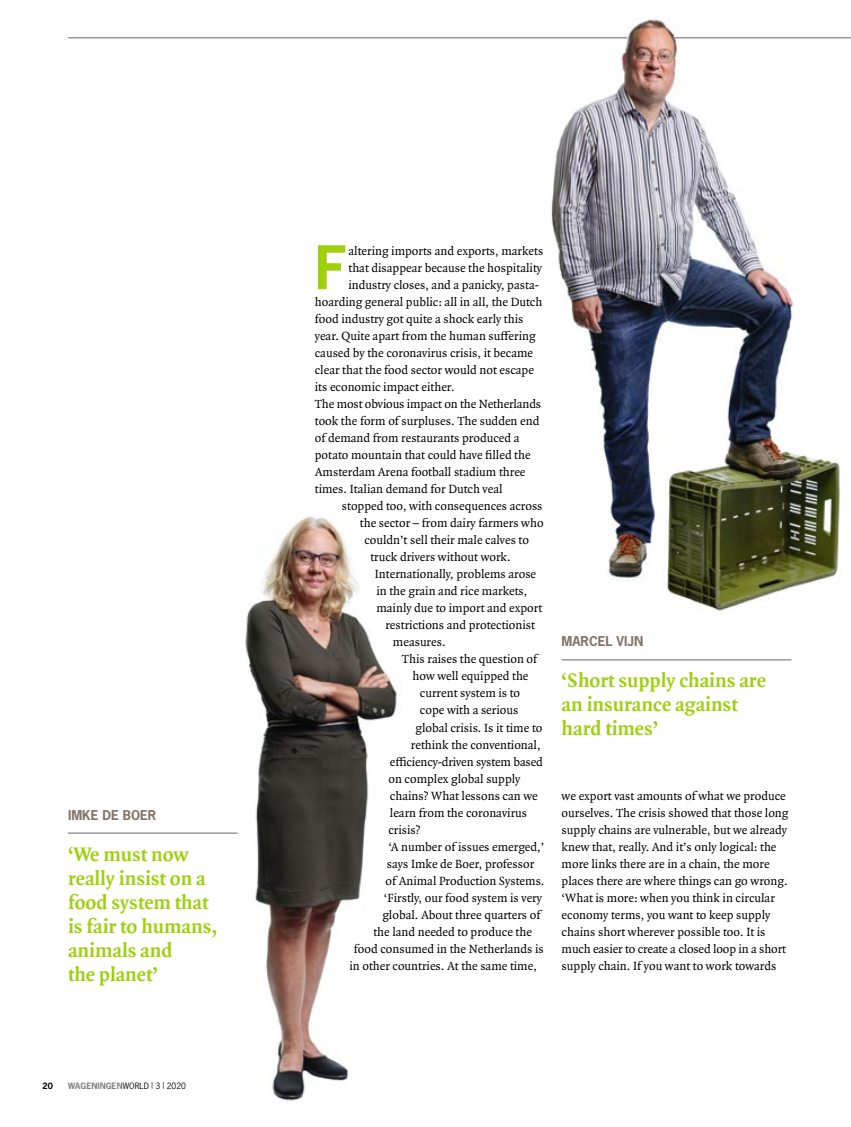
<style>
.page{position:relative;width:851px;height:1127px;background:#fff}
.page>*{position:absolute;margin:0;border:0;box-sizing:border-box;transform-origin:0 0}
.t1{font:700 56.4px "News Gothic Std";color:#9ed00d}
.t2{font:700 21px/24px "Quadraat OT";color:#9ed00d}
.t3{font:12.75px/17px "Quadraat OT";color:#000}
.t4{font:700 12.75px "News Gothic Std";color:#847469}
.t5{font:700 8.25px "News Gothic Std";letter-spacing:.01em;color:#818181}
.t6{font:700 8.25px "News Gothic Std";color:#000}
.s1{font-weight:400;color:#000}
</style>
<div class="page">
<img style="left:517px;top:19px;width:324px;height:592px">
<img style="left:186px;top:516px;width:211px;height:585px">
<svg style="left:674px;top:21px;width:176px;height:18px"></svg>
<hr style="left:68px;top:37px;width:559px;height:1px;background:#676767">
<hr style="left:68px;top:833px;width:170px;height:1px;background:#676767">
<hr style="left:561px;top:659px;width:230px;height:1px;background:#676767">
<p class="t4" style="left:68px;top:806px;width:90px">IMKE DE BOER</p>
<h2 class="t2" style="left:68px;top:842px;width:151px">‘We must now really insist on a food system that is fair to humans, animals and<br>the planet’</h2>
<p class="t6" style="left:43px;top:1080px;width:12px">20</p>
<p class="t5" style="left:68px;top:1080px;width:119px">WAGENINGEN<span class="s1">WORLD</span> <sup>|</sup> <span class="s1">3</span> <sup>|</sup> <span class="s1">2020</span></p>
<h1 class="t1" style="left:315px;top:230px;width:33px">F</h1>
<p class="t3" style="left:348px;top:243px;width:196px">altering imports and exports, markets</p>
<p class="t3" style="left:348px;top:260px;width:195px">that disappear because the hospitality</p>
<p class="t3" style="left:348px;top:277px;width:192px">industry closes, and a panicky, pasta-</p>
<p class="t3" style="left:315px;top:294px;width:229px">hoarding general public: all in all, the Dutch</p>
<p class="t3" style="left:315px;top:311px;width:210px">food industry got quite a shock early this</p>
<p class="t3" style="left:315px;top:328px;width:222px">year. Quite apart from the human suffering</p>
<p class="t3" style="left:315px;top:345px;width:220px">caused by the coronavirus crisis, it became</p>
<p class="t3" style="left:315px;top:362px;width:220px">clear that the food sector would not escape</p>
<p class="t3" style="left:315px;top:379px;width:141px">its economic impact either.</p>
<p class="t3" style="left:315px;top:396px;width:228px">The most obvious impact on the Netherlands</p>
<p class="t3" style="left:315px;top:413px;width:226px">took the form of surpluses. The sudden end</p>
<p class="t3" style="left:315px;top:430px;width:206px">of demand from restaurants produced a</p>
<p class="t3" style="left:315px;top:447px;width:217px">potato mountain that could have filled the</p>
<p class="t3" style="left:315px;top:464px;width:212px">Amsterdam Arena football stadium three</p>
<p class="t3" style="left:315px;top:481px;width:189px">times. Italian demand for Dutch veal</p>
<p class="t3" style="left:342px;top:498px;width:202px">stopped too, with consequences across</p>
<p class="t3" style="left:360px;top:515px;width:185px">the sector – from dairy farmers who</p>
<p class="t3" style="left:364px;top:532px;width:166px">couldn’t sell their male calves to</p>
<p class="t3" style="left:370px;top:549px;width:142px">truck drivers without work.</p>
<p class="t3" style="left:375px;top:566px;width:163px">Internationally, problems arose</p>
<p class="t3" style="left:376px;top:583px;width:152px">in the grain and rice markets,</p>
<p class="t3" style="left:376px;top:600px;width:167px">mainly due to import and export</p>
<p class="t3" style="left:385px;top:617px;width:151px">restrictions and protectionist</p>
<p class="t3" style="left:393px;top:634px;width:54px">measures.</p>
<p class="t3" style="left:402px;top:651px;width:137px">This raises the question of</p>
<p class="t3" style="left:412px;top:668px;width:117px">how well equipped the</p>
<p class="t3" style="left:420px;top:685px;width:102px">current system is to</p>
<p class="t3" style="left:420px;top:702px;width:100px">cope with a serious</p>
<p class="t3" style="left:415px;top:719px;width:128px">global crisis. Is it time to</p>
<p class="t3" style="left:411px;top:736px;width:131px">rethink the conventional,</p>
<p class="t3" style="left:390px;top:753px;width:154px">efficiency-driven system based</p>
<p class="t3" style="left:388px;top:770px;width:133px">on complex global supply</p>
<p class="t3" style="left:390px;top:787px;width:149px">chains? What lessons can we</p>
<p class="t3" style="left:390px;top:804px;width:139px">learn from the coronavirus</p>
<p class="t3" style="left:388px;top:821px;width:34px">crisis?</p>
<p class="t3" style="left:388px;top:838px;width:157px">‘A number of issues emerged,’</p>
<p class="t3" style="left:387px;top:855px;width:149px">says Imke de Boer, professor</p>
<p class="t3" style="left:385px;top:872px;width:161px">of Animal Production Systems.</p>
<p class="t3" style="left:384px;top:889px;width:159px">‘Firstly, our food system is very</p>
<p class="t3" style="left:382px;top:906px;width:159px">global. About three quarters of</p>
<p class="t3" style="left:373px;top:923px;width:160px">the land needed to produce the</p>
<p class="t3" style="left:354px;top:940px;width:191px">food consumed in the Netherlands is</p>
<p class="t3" style="left:349px;top:957px;width:189px">in other countries. At the same time,</p>
<p class="t4" style="left:561px;top:633px;width:83px">MARCEL VIJN</p>
<h2 class="t2" style="left:561px;top:669px;width:206px">‘Short supply chains are an insurance against hard times’</h2>
<p class="t3" style="left:561px;top:787px;width:228px">we export vast amounts of what we produce ourselves. The crisis showed that those long supply chains are vulnerable, but we already knew that, really. And it’s only logical: the more links there are in a chain, the more places there are where things can go wrong. ‘What is more: when you think in circular economy terms, you want to keep supply chains short wherever possible too. It is much easier to create a closed loop in a short supply chain. If you want to work towards</p>
</div>
